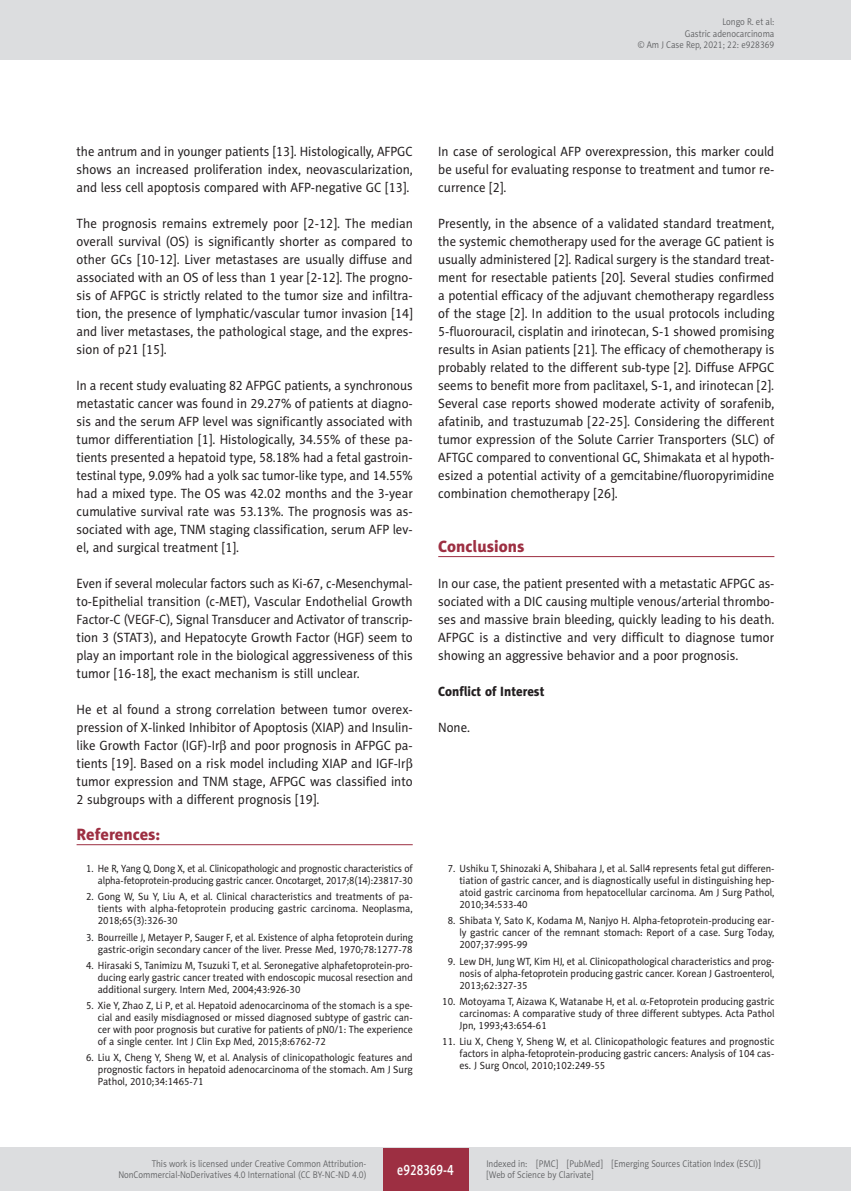
<style>
.page{position:relative;width:851px;height:1191px;background:#fff}
.page>*{position:absolute;margin:0;border:0;box-sizing:border-box;transform-origin:0 0}
.AJCR_Headline_1{font:16.5px "Naomi Sans EFN Heavy";color:#9d2f42}
.AJCR_Referencje_Tytu{font:16.5px "Naomi Sans EFN Heavy";color:#9d2f42}
.t1{font:15px "Naomi Sans EFN Medium";color:#fff;scale:.8 1}
.AJCR_Body{font:13.5px/18px "Naomi Sans EFN";color:#231f20;text-align:justify;scale:.95 1}
.AJCR_Body-2{font:13.5px/18px "Naomi Sans EFN";color:#231f20;text-align:justify;scale:.94 1}
.AJCR_Body-3{font:13.5px/18px "Naomi Sans EFN";color:#231f20;text-align:justify;scale:.96 1}
.AJCR_Body-4{font:13.5px/18px "Naomi Sans EFN";color:#231f20;text-align:justify;scale:.93 1}
.AJCR_Headline_2{font:13.5px "Naomi Sans EFN Heavy";color:#231f20;scale:.95 1}
.AJCR_Referencje_punk{font:10.5px/12px "Naomi Sans EFN";color:#231f20;text-align:justify;scale:.94 1}
.AJCR_Referencje_punk-2{font:10.5px/12px "Naomi Sans EFN";color:#231f20;text-align:justify;scale:.95 1}
.AJCR_Referencje_punk-3{font:10.5px/12px "Naomi Sans EFN";color:#231f20;text-align:right;scale:.92 1}
.t2{font:9.75px/11.2px "Naomi Sans EFN Light";color:#57585a;text-align:right;scale:.9 1}
.s1{font-family:"Standard Sym L"}
</style>
<div class="page">
<hr style="left:438px;top:556px;width:336px;height:1px;background:#9d2f42">
<hr style="left:77px;top:844px;width:335px;height:1px;background:#9d2f42">
<div style="left:0;top:0;width:850px;height:60px;background:#dcdddf"></div>
<hr style="left:850px;top:0;width:1px;height:60px;background:#dcdddf">
<div style="left:0;top:1148px;width:850px;height:43px;background:#dcdddf"></div>
<div style="left:383px;top:1147px;width:85px;height:43px;background:#9d2f42"></div>
<p class="t2" style="left:637px;top:16px;width:153px">Longo R. et al:<br>Gastric adenocarcinoma<br>© Am J Case Rep, 2021; 22: e928369</p>
<p class="AJCR_Body-2" style="left:77px;top:142px;width:359px">the antrum and in younger patients [13]. Histologically, AFPGC shows an increased proliferation index, neovascularization, and less cell apoptosis compared with AFP-negative GC [13].</p>
<p class="AJCR_Body-3" style="left:77px;top:214px;width:352px">The prognosis remains extremely poor [2-12]. The median overall survival (OS) is significantly shorter as compared to other GCs [10-12]. Liver metastases are usually diffuse and associated with an OS of less than 1 year [2-12]. The progno&shy;sis of AFPGC is strictly related to the tumor size and infiltra&shy;tion, the presence of lymphatic/vascular tumor invasion [14] and liver metastases, the pathological stage, and the expres&shy;sion of p21 [15].</p>
<p class="AJCR_Body-2" style="left:77px;top:376px;width:359px">In a recent study evaluating 82 AFPGC patients, a synchronous metastatic cancer was found in 29.27% of patients at diagno&shy;sis and the serum AFP level was significantly associated with tumor differentiation [1]. Histologically, 34.55% of these pa&shy;tients presented a hepatoid type, 58.18% had a fetal gastroin&shy;testinal type, 9.09% had a yolk sac tumor-like type, and 14.55% had a mixed type. The OS was 42.02 months and the 3-year cumulative survival rate was 53.13%. The prognosis was as&shy;sociated with age, TNM staging classification, serum AFP lev&shy;el, and surgical treatment [1].</p>
<p class="AJCR_Body-4" style="left:77px;top:574px;width:363px">Even if several molecular factors such as Ki-67, c-Mesenchymal&shy;to-Epithelial transition (c-MET), Vascular Endothelial Growth Factor-C (VEGF-C), Signal Transducer and Activator of transcrip&shy;tion 3 (STAT3), and Hepatocyte Growth Factor (HGF) seem to play an important role in the biological aggressiveness of this tumor [16-18], the exact mechanism is still unclear.</p>
<p class="AJCR_Body" style="left:77px;top:700px;width:355px">He et al found a strong correlation between tumor overex&shy;pression of X-linked Inhibitor of Apoptosis (XIAP) and Insulin&shy;like Growth Factor (IGF)-Ir<span class="s1">b</span> and poor prognosis in AFPGC pa&shy;tients [19]. Based on a risk model including XIAP and IGF-Ir<span class="s1">b </span>tumor expression and TNM stage, AFPGC was classified into 2 subgroups with a different prognosis [19].</p>
<p class="AJCR_Referencje_Tytu" style="left:77px;top:824px;width:85px">References:</p>
<p class="AJCR_Referencje_punk-3" style="left:86px;top:862px;width:356px">1. He R, Yang Q, Dong X, et al. Clinicopathologic and prognostic characteristics of alpha-fetoprotein-producing gastric cancer. Oncotarget, 2017;8(14):23817-30</p>
<p class="AJCR_Referencje_punk-2" style="left:98px;top:891px;width:333px;text-indent:-12px">2. Gong W, Su Y, Liu A, et al. Clinical characteristics and treatments of pa&shy;tients with alpha-fetoprotein producing gastric carcinoma. Neoplasma, 2018;65(3):326-30</p>
<p class="AJCR_Referencje_punk" style="left:86px;top:931px;width:349px;text-align:right">3. Bourreille J, Metayer P, Sauger F, et al. Existence of alpha fetoprotein during gastric-origin secondary cancer of the liver. Presse Med, 1970;78:1277-78</p>
<p class="AJCR_Referencje_punk" style="left:98px;top:959px;width:336px;text-indent:-12px">4. Hirasaki S, Tanimizu M, Tsuzuki T, et al. Seronegative alphafetoprotein-pro&shy;ducing early gastric cancer treated with endoscopic mucosal resection and additional surgery. Intern Med, 2004;43:926-30</p>
<p class="AJCR_Referencje_punk" style="left:98px;top:999px;width:336px;text-indent:-12px">5. Xie Y, Zhao Z, Li P, et al. Hepatoid adenocarcinoma of the stomach is a spe&shy;cial and easily misdiagnosed or missed diagnosed subtype of gastric can&shy;cer with poor prognosis but curative for patients of pN0/1: The experience of a single center. Int J Clin Exp Med, 2015;8:6762-72</p>
<p class="AJCR_Referencje_punk-2" style="left:98px;top:1052px;width:333px;text-indent:-12px">6. Liu X, Cheng Y, Sheng W, et al. Analysis of clinicopathologic features and prognostic factors in hepatoid adenocarcinoma of the stomach. Am J Surg Pathol, 2010;34:1465-71</p>
<p class="AJCR_Body" style="left:438px;top:142px;width:355px">In case of serological AFP overexpression, this marker could be useful for evaluating response to treatment and tumor re&shy;currence [2].</p>
<p class="AJCR_Body" style="left:438px;top:214px;width:355px">Presently, in the absence of a validated standard treatment, the systemic chemotherapy used for the average GC patient is usually administered [2]. Radical surgery is the standard treat&shy;ment for resectable patients [20]. Several studies confirmed a potential efficacy of the adjuvant chemotherapy regardless of the stage [2]. In addition to the usual protocols including 5-fluorouracil, cisplatin and irinotecan, S-1 showed promising results in Asian patients [21]. The efficacy of chemotherapy is probably related to the different sub-type [2]. Diffuse AFPGC seems to benefit more from paclitaxel, S-1, and irinotecan [2].<br>Several case reports showed moderate activity of sorafenib, afatinib, and trastuzumab [22-25]. Considering the different tumor expression of the Solute Carrier Transporters (SLC) of AFTGC compared to conventional GC, Shimakata et al hypoth&shy;esized a potential activity of a gemcitabine/fluoropyrimidine combination chemotherapy [26].</p>
<p class="AJCR_Headline_1" style="left:438px;top:536px;width:88px">Conclusions</p>
<p class="AJCR_Body-2" style="left:438px;top:574px;width:359px">In our case, the patient presented with a metastatic AFPGC as&shy;sociated with a DIC causing multiple venous/arterial thrombo&shy;ses and massive brain bleeding, quickly leading to his death.<br>AFPGC is a distinctive and very difficult to diagnose tumor showing an aggressive behavior and a poor prognosis.</p>
<p class="AJCR_Headline_2" style="left:438px;top:683px;width:113px">Conflict of Interest</p>
<p class="AJCR_Body" style="left:438px;top:718px;width:35px">None.</p>
<p class="AJCR_Referencje_punk" style="left:459px;top:862px;width:336px;text-indent:-12px">7. Ushiku T, Shinozaki A, Shibahara J, et al. Sall4 represents fetal gut differen&shy;tiation of gastric cancer, and is diagnostically useful in distinguishing hep&shy;atoid gastric carcinoma from hepatocellular carcinoma. Am J Surg Pathol, 2010;34:533-40</p>
<p class="AJCR_Referencje_punk-2" style="left:459px;top:915px;width:333px;text-indent:-12px">8. Shibata Y, Sato K, Kodama M, Nanjyo H. Alpha-fetoprotein-producing ear&shy;ly gastric cancer of the remnant stomach: Report of a case. Surg Today, 2007;37:995-99</p>
<p class="AJCR_Referencje_punk" style="left:459px;top:955px;width:336px;text-indent:-12px">9. Lew DH, Jung WT, Kim HJ, et al. Clinicopathological characteristics and prog&shy;nosis of alpha-fetoprotein producing gastric cancer. Korean J Gastroenterol, 2013;62:327-35</p>
<p class="AJCR_Referencje_punk-2" style="left:459px;top:995px;width:333px;text-indent:-17px">10. Motoyama T, Aizawa K, Watanabe H, et al. <span class="s1">a</span>-Fetoprotein producing gastric carcinomas: A comparative study of three different subtypes. Acta Pathol Jpn, 1993;43:654-61</p>
<p class="AJCR_Referencje_punk-2" style="left:459px;top:1035px;width:333px;text-indent:-17px">11. Liu X, Cheng Y, Sheng W, et al. Clinicopathologic features and prognostic factors in alpha-fetoprotein-producing gastric cancers: Analysis of 104 cas&shy;es. J Surg Oncol, 2010;102:249-55</p>
<p class="t2" style="left:118px;top:1158px;width:277px">This work is licensed under Creative Common Attribution-<br>NonCommercial-NoDerivatives 4.0 International (CC BY-NC-ND 4.0)</p>
<p class="t1" style="left:397px;top:1160px;width:72px">e928369-4</p>
<p class="t2" style="left:486px;top:1158px;width:306px;text-align:left">Indexed in: [PMC] [PubMed] [Emerging Sources Citation Index (ESCI)] [Web of Science by Clarivate]</p>
</div>
